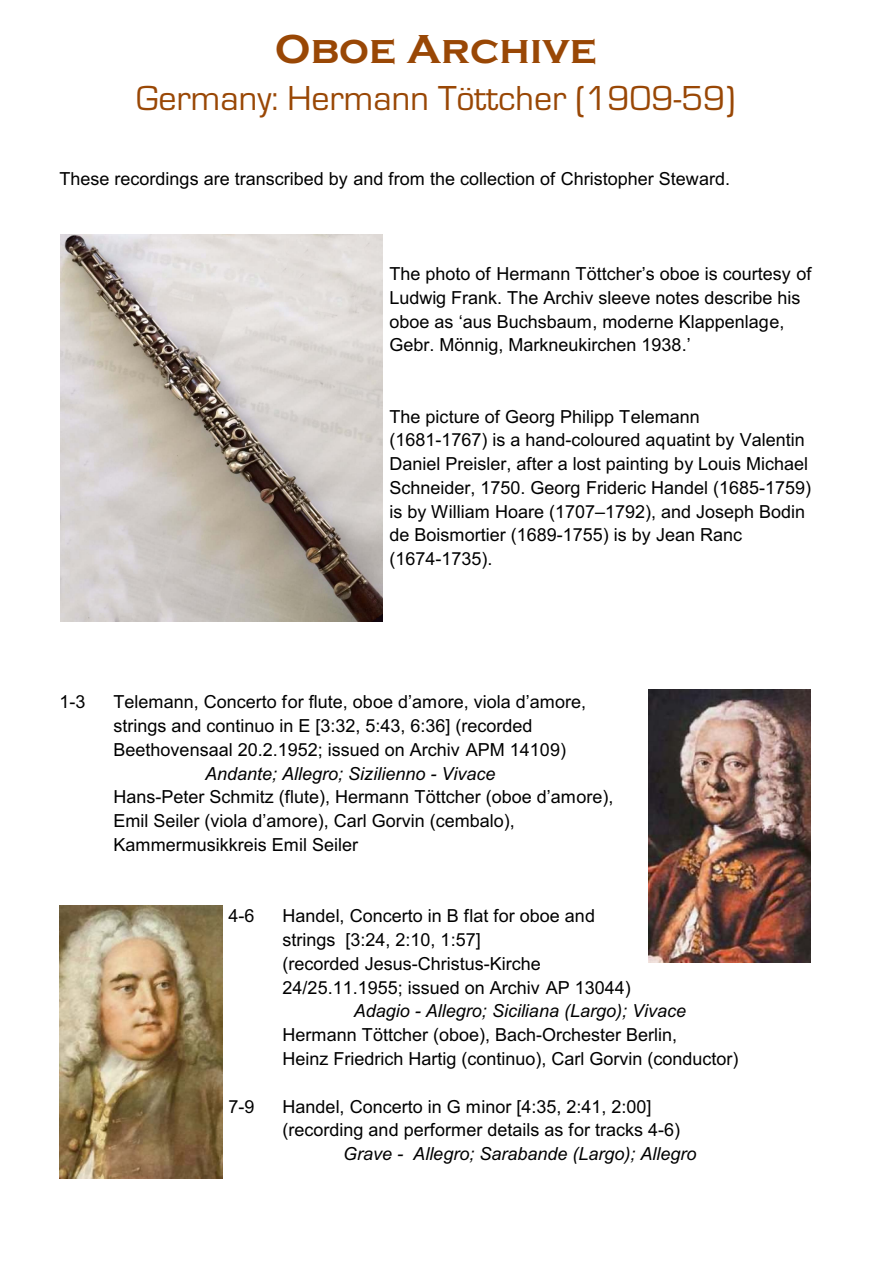
<style>
.page{position:relative;width:893px;height:1263px;background:#fff}
.page>*{position:absolute;margin:0;border:0;box-sizing:border-box;transform-origin:0 0}
.t1{font:700 42px "Copperplate Gothic";letter-spacing:.005em;color:#994705}
.t2{font:36px "Eurostile";color:#994705}
.t3{font:18px/23.7px "Arial";color:#000}
.t4{font:italic 18px "Arial";color:#000}
</style>
<div class="page">
<img style="left:61px;top:234px;width:322px;height:388px">
<img style="left:648px;top:689px;width:163px;height:273px">
<img style="left:60px;top:905px;width:162px;height:273px">
<h1 class="t1" style="left:275px;top:23px;width:323px">Oboe Archive</h1>
<h2 class="t2" style="left:136px;top:86px;width:601px">Germany: Hermann Töttcher (1909-59)</h2>
<p class="t3" style="left:59px;top:168px;width:672px">These recordings are transcribed by and from the collection of Christopher Steward.</p>
<p class="t3" style="left:389px;top:263px;width:424px">The photo of Hermann Töttcher’s oboe is courtesy of Ludwig Frank. The Archiv sleeve notes describe his oboe as ‘aus Buchsbaum, moderne Klappenlage, Gebr. Mönnig, Markneukirchen 1938.’</p>
<p class="t3" style="left:389px;top:406px;width:423px">The picture of Georg Philipp Telemann<br>(1681-1767) is a hand-coloured aquatint by Valentin Daniel Preisler, after a lost painting by Louis Michael Schneider, 1750. Georg Frideric Handel (1685-1759) is by William Hoare (1707–1792), and Joseph Bodin de Boismortier (1689-1755) is by Jean Ranc (1674-1735).</p>
<p class="t3" style="left:59px;top:692px;width:28px">1-3</p>
<p class="t3" style="left:113px;top:692px;width:474px">Telemann, Concerto for flute, oboe d’amore, viola d’amore, strings and continuo in E [3:32, 5:43, 6:36] (recorded<br>Beethovensaal 20.2.1952; issued on Archiv APM 14109)</p>
<p class="t4" style="left:205px;top:766px;width:292px">Andante; Allegro; Sizilienno - Vivace</p>
<p class="t3" style="left:113px;top:787px;width:502px">Hans-Peter Schmitz (flute), Hermann Töttcher (oboe d’amore),<br>Emil Seiler (viola d’amore), Carl Gorvin (cembalo),<br>Kammermusikkreis Emil Seiler</p>
<p class="t3" style="left:229px;top:906px;width:28px">4-6</p>
<p class="t3" style="left:283px;top:906px;width:350px">Handel, Concerto in B flat for oboe and strings [3:24, 2:10, 1:57]<br>(recorded Jesus-Christus-Kirche 24/25.11.1955; issued on Archiv AP 13044)</p>
<p class="t4" style="left:354px;top:1004px;width:334px">Adagio - Allegro; Siciliana (Largo); Vivace</p>
<p class="t3" style="left:283px;top:1025px;width:457px">Hermann Töttcher (oboe), Bach-Orchester Berlin,<br>Heinz Friedrich Hartig (continuo), Carl Gorvin (conductor)</p>
<p class="t3" style="left:229px;top:1096px;width:28px">7-9</p>
<p class="t3" style="left:283px;top:1096px;width:399px">Handel, Concerto in G minor [4:35, 2:41, 2:00] (recording and performer details as for tracks 4-6)</p>
<p class="t4" style="left:343px;top:1147px;width:355px">Grave - Allegro; Sarabande (Largo); Allegro</p>
</div>
